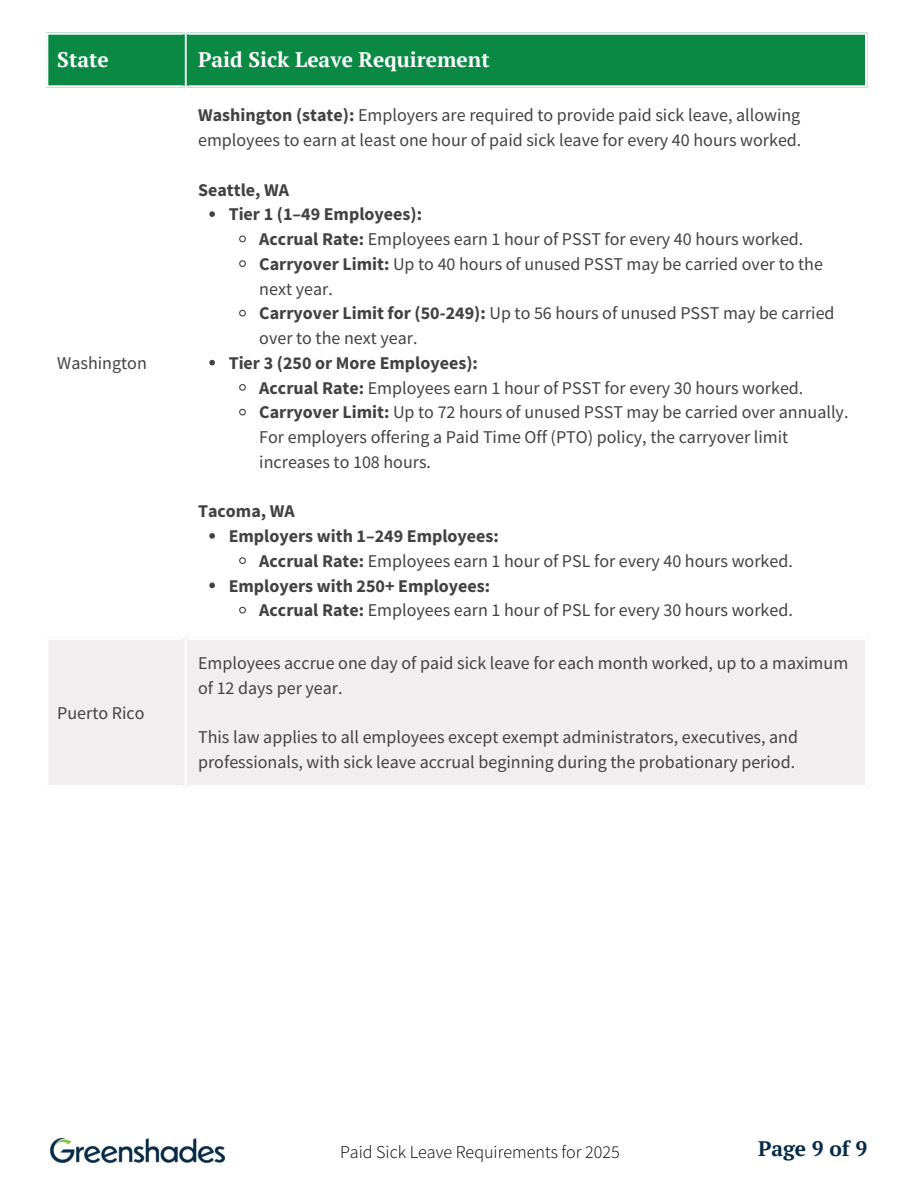
<style>
.page{position:relative;width:918px;height:1188px;background:#fff}
.page>*{position:absolute;margin:0;border:0;box-sizing:border-box;transform-origin:0 0}
.t1{font:700 21px "PT Serif";color:#fff}
.t2{font:700 21px "PT Serif";color:#062a47}
.t3{font:18px/24.8px "Source Sans Pro";color:#424242}
.t4{font:700 18px "Source Sans Pro";color:#424242}
.t5{font:300 18px "Source Sans Pro";color:#000}
.s1{font-weight:700}
</style>
<div class="page">
<div style="left:48px;top:32px;width:817px;height:56px;background:#0a8944"></div>
<div style="left:48px;top:638px;width:817px;height:149px;background:#f0eeee"></div>
<svg style="left:209px;top:211px;width:6px;height:6px"></svg>
<svg style="left:239px;top:235px;width:7px;height:8px"></svg>
<svg style="left:239px;top:260px;width:7px;height:7px"></svg>
<svg style="left:239px;top:309px;width:7px;height:8px"></svg>
<svg style="left:209px;top:360px;width:6px;height:5px"></svg>
<svg style="left:239px;top:384px;width:7px;height:7px"></svg>
<svg style="left:239px;top:408px;width:7px;height:8px"></svg>
<svg style="left:209px;top:533px;width:6px;height:6px"></svg>
<svg style="left:239px;top:557px;width:7px;height:7px"></svg>
<svg style="left:209px;top:583px;width:6px;height:5px"></svg>
<svg style="left:239px;top:606px;width:7px;height:8px"></svg>
<hr style="left:46px;top:32px;width:139px;height:3px;background:#fff">
<hr style="left:46px;top:85px;width:139px;height:3px;background:#fff">
<hr style="left:187px;top:32px;width:680px;height:3px;background:#fff">
<hr style="left:187px;top:85px;width:680px;height:3px;background:#fff">
<hr style="left:46px;top:638px;width:139px;height:2px;background:#fff">
<hr style="left:46px;top:785px;width:139px;height:2px;background:#fff">
<hr style="left:187px;top:638px;width:680px;height:2px;background:#fff">
<hr style="left:187px;top:785px;width:680px;height:2px;background:#fff">
<hr style="left:182px;top:35px;width:3px;height:50px;background:#0a8944">
<hr style="left:187px;top:35px;width:2px;height:50px;background:#0a8944">
<hr style="left:182px;top:640px;width:3px;height:145px;background:#f0eeee">
<hr style="left:187px;top:640px;width:2px;height:145px;background:#f0eeee">
<img style="left:51px;top:1138px;width:173px;height:25px">
<p class="t1" style="left:57px;top:46px;width:53px">State</p>
<p class="t1" style="left:198px;top:46px;width:293px">Paid Sick Leave Requirement</p>
<p class="t3" style="left:57px;top:350px;width:91px">Washington</p>
<p class="t3" style="left:57px;top:700px;width:89px">Puerto Rico</p>
<p class="t3" style="left:198px;top:103px;width:605px"><span class="s1">Washington (state):</span> Employers are required to provide paid sick leave, allowing employees to earn at least one hour of paid sick leave for every 40 hours worked.</p>
<p class="t4" style="left:198px;top:178px;width:93px">Seattle, WA</p>
<p class="t4" style="left:229px;top:203px;width:195px">Tier 1 (1–49 Employees):</p>
<p class="t3" style="left:259px;top:226px;width:546px"><span class="s1">Accrual Rate:</span> Employees earn 1 hour of PSST for every 40 hours worked.</p>
<p class="t3" style="left:259px;top:251px;width:565px"><span class="s1">Carryover Limit:</span> Up to 40 hours of unused PSST may be carried over to the next year.</p>
<p class="t3" style="left:259px;top:301px;width:577px"><span class="s1">Carryover Limit for (50-249):</span> Up to 56 hours of unused PSST may be carried over to the next year.</p>
<p class="t4" style="left:229px;top:351px;width:251px">Tier 3 (250 or More Employees):</p>
<p class="t3" style="left:259px;top:375px;width:546px"><span class="s1">Accrual Rate:</span> Employees earn 1 hour of PSST for every 30 hours worked.</p>
<p class="t3" style="left:259px;top:400px;width:591px"><span class="s1">Carryover Limit:</span> Up to 72 hours of unused PSST may be carried over annually.<br>For employers offering a Paid Time Off (PTO) policy, the carryover limit increases to 108 hours.</p>
<p class="t4" style="left:198px;top:500px;width:98px">Tacoma, WA</p>
<p class="t4" style="left:229px;top:524px;width:272px">Employers with 1–249 Employees:</p>
<p class="t3" style="left:259px;top:548px;width:535px"><span class="s1">Accrual Rate:</span> Employees earn 1 hour of PSL for every 40 hours worked.</p>
<p class="t4" style="left:229px;top:574px;width:263px">Employers with 250+ Employees:</p>
<p class="t3" style="left:259px;top:598px;width:535px"><span class="s1">Accrual Rate:</span> Employees earn 1 hour of PSL for every 30 hours worked.</p>
<p class="t3" style="left:198px;top:650px;width:652px">Employees accrue one day of paid sick leave for each month worked, up to a maximum of 12 days per year.</p>
<p class="t3" style="left:198px;top:725px;width:602px">This law applies to all employees except exempt administrators, executives, and professionals, with sick leave accrual beginning during the probationary period.</p>
<p class="t5" style="left:340px;top:1140px;width:281px">Paid Sick Leave Requirements for 2025</p>
<p class="t2" style="left:758px;top:1134px;width:111px">Page 9 of 9</p>
</div>
